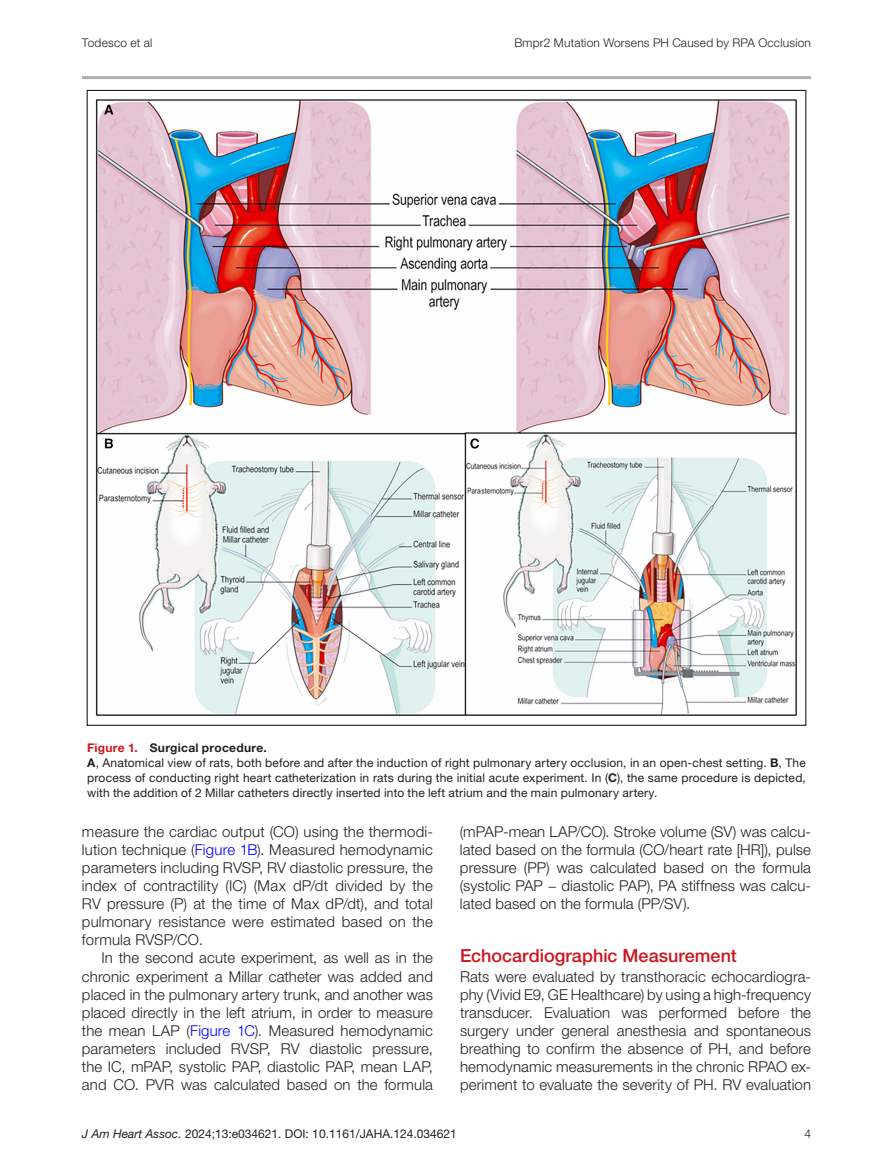
<style>
.page{position:relative;width:893px;height:1174px;background:#fff}
.page>*{position:absolute;margin:0;border:0;box-sizing:border-box;transform-origin:0 0}
.t1{font:500 18px "Helvetica Neue LT Std";color:#cd151d}
.t2{font:300 15px/18px "Helvetica Neue LT Std";letter-spacing:.005em;color:#231f20;text-align:justify}
.t3{font:12px/15px "Helvetica Neue LT Std";letter-spacing:.01em;color:#231f20}
.t4{font:300 12px "Helvetica Neue LT Std";letter-spacing:.015em;color:#231f20}
.s1{font-weight:700;color:#cd151d}
.s2{font-weight:700}
.s3{color:#00f}
.s4{font-style:italic}
</style>
<div class="page">
<img style="left:96px;top:99px;width:701px;height:617px">
<hr style="left:82px;top:76px;width:729px;height:3px;background:#aeafb3">
<p class="t4" style="left:82px;top:35px;width:72px">Todesco et al</p>
<p class="t4" style="left:514px;top:35px;width:298px">Bmpr2 Mutation Worsens PH Caused by RPA Occlusion</p>
<p class="t3" style="left:87px;top:739px;width:720px"><span class="s1">Figure 1.</span> <span class="s2">Surgical procedure.<br>A</span>, Anatomical view of rats, both before and after the induction of right pulmonary artery occlusion, in an open-chest setting. <span class="s2">B</span>, The process of conducting right heart catheterization in rats during the initial acute experiment. In (<span class="s2">C</span>), the same procedure is depicted, with the addition of 2 Millar catheters directly inserted into the left atrium and the main pulmonary artery.</p>
<p class="t2" style="left:82px;top:822px;width:353px">measure the cardiac output (CO) using the thermodi&shy;lution technique (<span class="s3">Figure 1B</span>). Measured hemodynamic parameters including RVSP, RV diastolic pressure, the index of contractility (IC) (Max dP/dt divided by the RV pressure (P) at the time of Max dP/dt), and total pulmonary resistance were estimated based on the formula RVSP/CO.</p>
<p class="t2" style="left:82px;top:948px;width:353px;text-indent:20px">In the second acute experiment, as well as in the chronic experiment a Millar catheter was added and placed in the pulmonary artery trunk, and another was placed directly in the left atrium, in order to measure the mean LAP (<span class="s3">Figure 1C</span>). Measured hemodynamic parameters included RVSP, RV diastolic pressure, the IC, mPAP, systolic PAP, diastolic PAP, mean LAP, and CO. PVR was calculated based on the formula</p>
<p class="t2" style="left:460px;top:822px;width:352px">(mPAP-mean LAP/CO). Stroke volume (SV) was calcu&shy;lated based on the formula (CO/heart rate [HR]), pulse pressure (PP) was calculated based on the formula (systolic PAP − diastolic PAP), PA stiffness was calcu&shy;lated based on the formula (PP/SV).</p>
<p class="t1" style="left:460px;top:944px;width:278px">Echocardiographic Measurement</p>
<p class="t2" style="left:460px;top:967px;width:353px">Rats were evaluated by transthoracic echocardiogra&shy;phy (Vivid E9, GE Healthcare) by using a high-frequency transducer. Evaluation was performed before the surgery under general anesthesia and spontaneous breathing to confirm the absence of PH, and before hemodynamic measurements in the chronic RPAO ex&shy;periment to evaluate the severity of PH. RV evaluation</p>
<p class="t3" style="left:82px;top:1126px;width:376px"><span class="s4">J Am Heart Assoc.</span> 2024;13:e034621. DOI: 10.1161/JAHA.124.034621</p>
<p class="t4" style="left:804px;top:1126px;width:8px">4</p>
</div>
